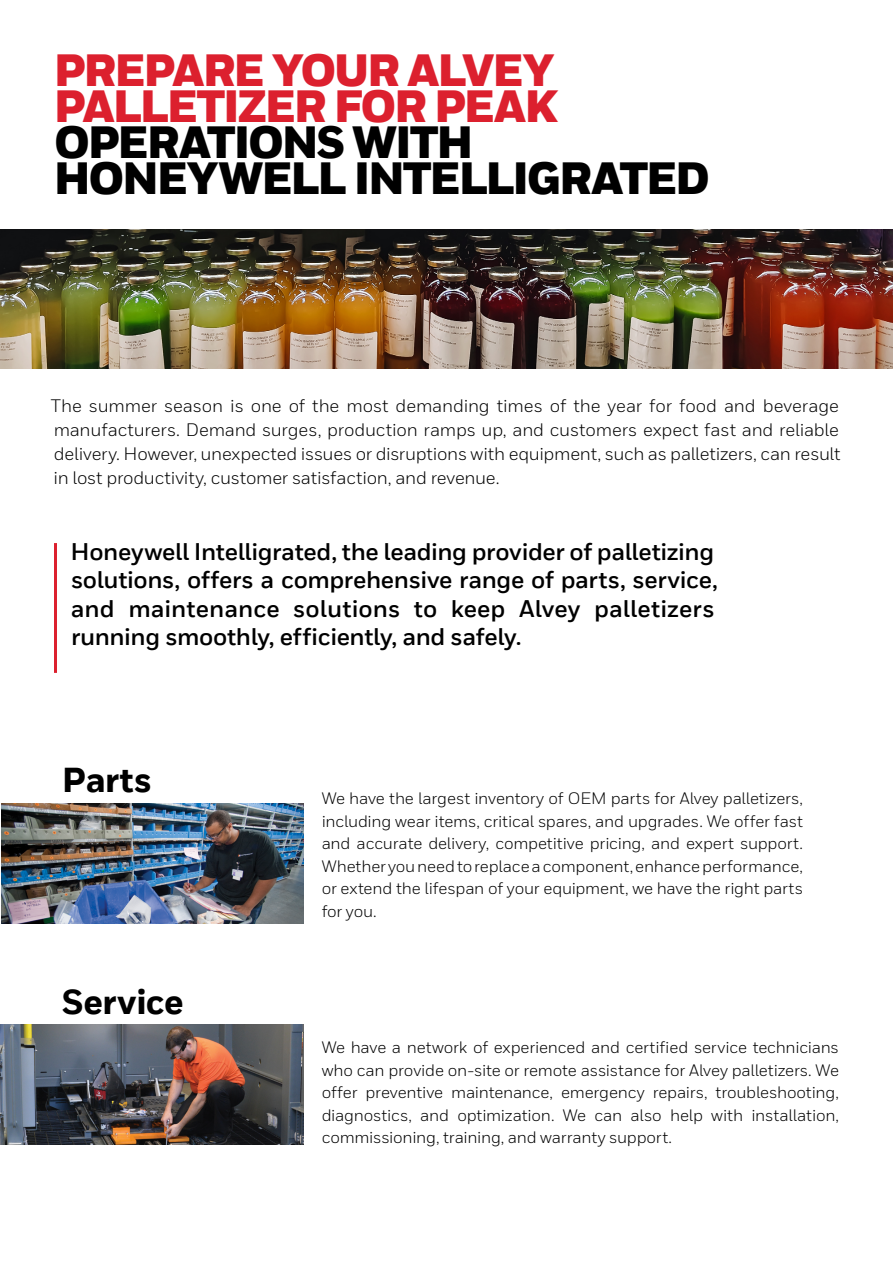
<style>
.page{position:relative;width:893px;height:1263px;background:#fff}
.page>*{position:absolute;margin:0;border:0;box-sizing:border-box;transform-origin:0 0}
.t1{font:900 45px/36px "Honeywell Sans Web";letter-spacing:-.05em;color:#000}
.t2{font:900 45px/36px "Honeywell Sans Web";letter-spacing:-.045em;color:#dc202e}
.t3{font:800 34.5px "Honeywell Sans Web";letter-spacing:-.01em;color:#000}
.t4{font:700 24px/28.5px "Honeywell Sans Web";letter-spacing:-.01em;color:#000}
.t5{font:18px/24px "Honeywell Sans Web";letter-spacing:-.015em;color:#000;text-align:justify}
.t6{font:16.5px/22.5px "Honeywell Sans Web";letter-spacing:-.015em;color:#000;text-align:justify}
</style>
<div class="page">
<hr style="left:54px;top:543px;width:3px;height:130px;background:#dc202e">
<img style="left:0;top:230px;width:893px;height:139px">
<img style="left:1px;top:803px;width:303px;height:120px">
<img style="left:0;top:1025px;width:304px;height:119px">
<h1 class="t2" style="left:54px;top:54px;width:506px">PREPARE YOUR ALVEY<br>PALLETIZER FOR PEAK</h1>
<h1 class="t1" style="left:54px;top:126px;width:658px">OPERATIONS WITH<br>HONEYWELL INTELLIGRATED</h1>
<p class="t5" style="left:51px;top:394px;width:791px">The summer season is one of the most demanding times of the year for food and beverage manufacturers. Demand surges, production ramps up, and customers expect fast and reliable delivery. However, unexpected issues or disruptions with equipment, such as palletizers, can result in lost productivity, customer satisfaction, and revenue.</p>
<h3 class="t4" style="left:71px;top:538px;width:649px">Honeywell Intelligrated, the leading provider of palletizing solutions, offers a comprehensive range of parts, service, and maintenance solutions to keep Alvey palletizers running smoothly, efficiently, and safely.</h3>
<h2 class="t3" style="left:62px;top:759px;width:91px">Parts</h2>
<h2 class="t3" style="left:62px;top:980px;width:123px">Service</h2>
<p class="t6" style="left:322px;top:787px;width:483px">We have the largest inventory of OEM parts for Alvey palletizers, including wear items, critical spares, and upgrades. We offer fast and accurate delivery, competitive pricing, and expert support.<br>Whether you need to replace a component, enhance performance, or extend the lifespan of your equipment, we have the right parts for you.</p>
<p class="t6" style="left:322px;top:1036px;width:519px">We have a network of experienced and certified service technicians who can provide on-site or remote assistance for Alvey palletizers. We offer preventive maintenance, emergency repairs, troubleshooting, diagnostics, and optimization. We can also help with installation, commissioning, training, and warranty support.</p>
</div>
